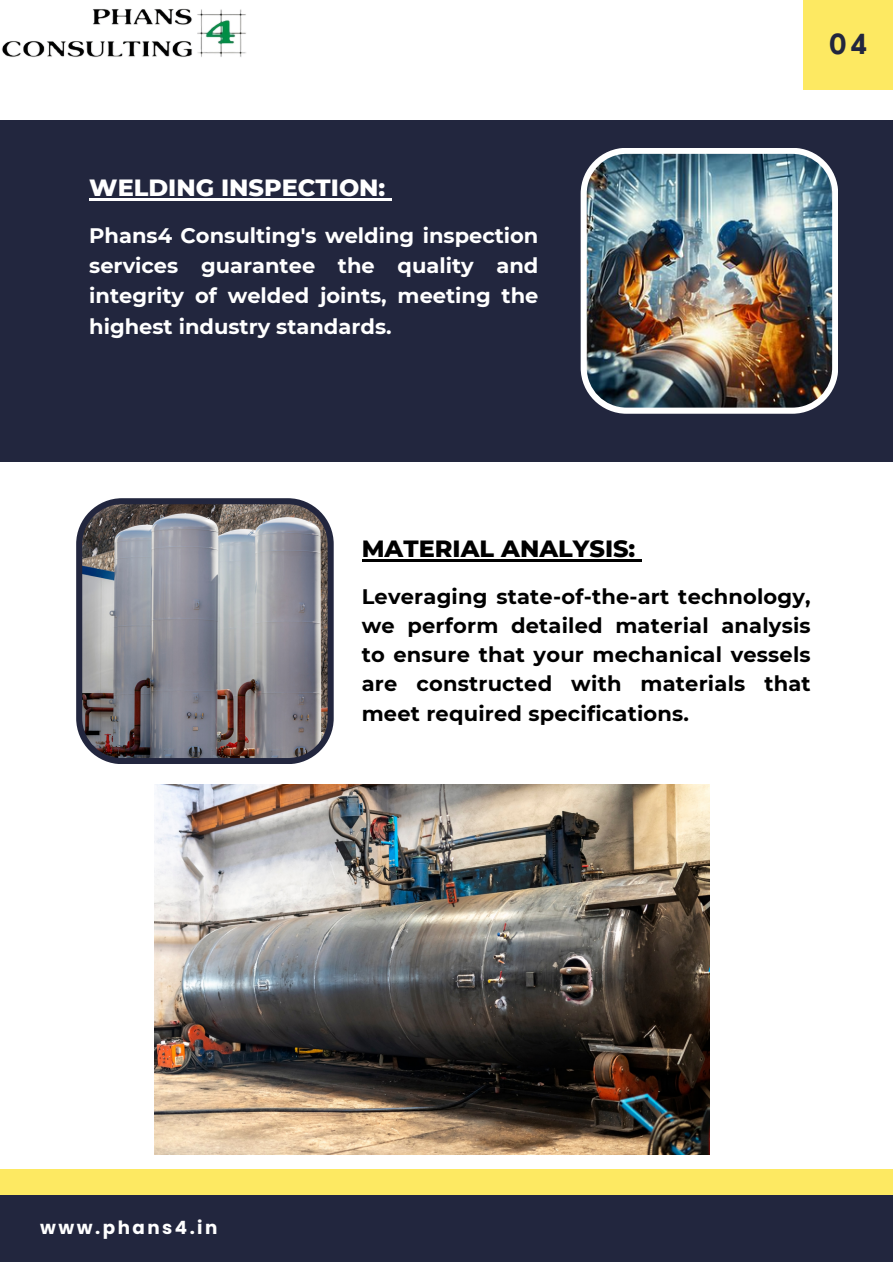
<style>
.page{position:relative;width:893px;height:1264px;background:#fff}
.page>*{position:absolute;margin:0;border:0;box-sizing:border-box;transform-origin:0 0}
.t1{font:700 27px "Nourd";color:#22263e}
.t2{font:800 24px "Montserrat";color:#fff}
.t3{font:800 24px "Montserrat";color:#000}
.t4{font:700 21px/29.2px "Montserrat";letter-spacing:.01em;color:#000;text-align:justify}
.t5{font:700 21px/30.3px "Montserrat";color:#fff;text-align:justify}
.t6{font:700 18.3px "Poppins";letter-spacing:.135em;color:#fff}
</style>
<div class="page">
<div style="left:803px;top:0;width:89px;height:89px;background:#fde962"></div>
<div style="left:0;top:120px;width:892px;height:341px;background:#22263e"></div>
<img style="left:580px;top:148px;width:258px;height:266px">
<svg style="left:76px;top:498px;width:258px;height:266px;background:#85838b"></svg>
<div style="left:0;top:1194px;width:892px;height:68px;background:#22263e"></div>
<div style="left:0;top:1168px;width:892px;height:26px;background:#fde962"></div>
<img style="left:1px;top:8px;width:245px;height:49px">
<img style="left:154px;top:784px;width:555px;height:370px">
<hr style="left:89px;top:199px;width:296px;height:2px;background:#fff">
<svg style="left:385px;top:199px;width:7px;height:2px"></svg>
<hr style="left:362px;top:559px;width:273px;height:2px;background:#000">
<svg style="left:635px;top:559px;width:7px;height:2px"></svg>
<p class="t2" style="left:89px;top:173px;width:297px">WELDING INSPECTION:</p>
<p class="t5" style="left:89px;top:220px;width:450px">Phans4 Consulting's welding inspection services guarantee the quality and integrity of welded joints, meeting the highest industry standards.</p>
<p class="t1" style="left:828px;top:27px;width:41px">04</p>
<p class="t3" style="left:362px;top:534px;width:275px">MATERIAL ANALYSIS:</p>
<p class="t4" style="left:362px;top:581px;width:450px">Leveraging state-of-the-art technology, we perform detailed material analysis to ensure that your mechanical vessels are constructed with materials that meet required specifications.</p>
<p class="t6" style="left:40px;top:1214px;width:179px">www.phans4.in</p>
</div>
